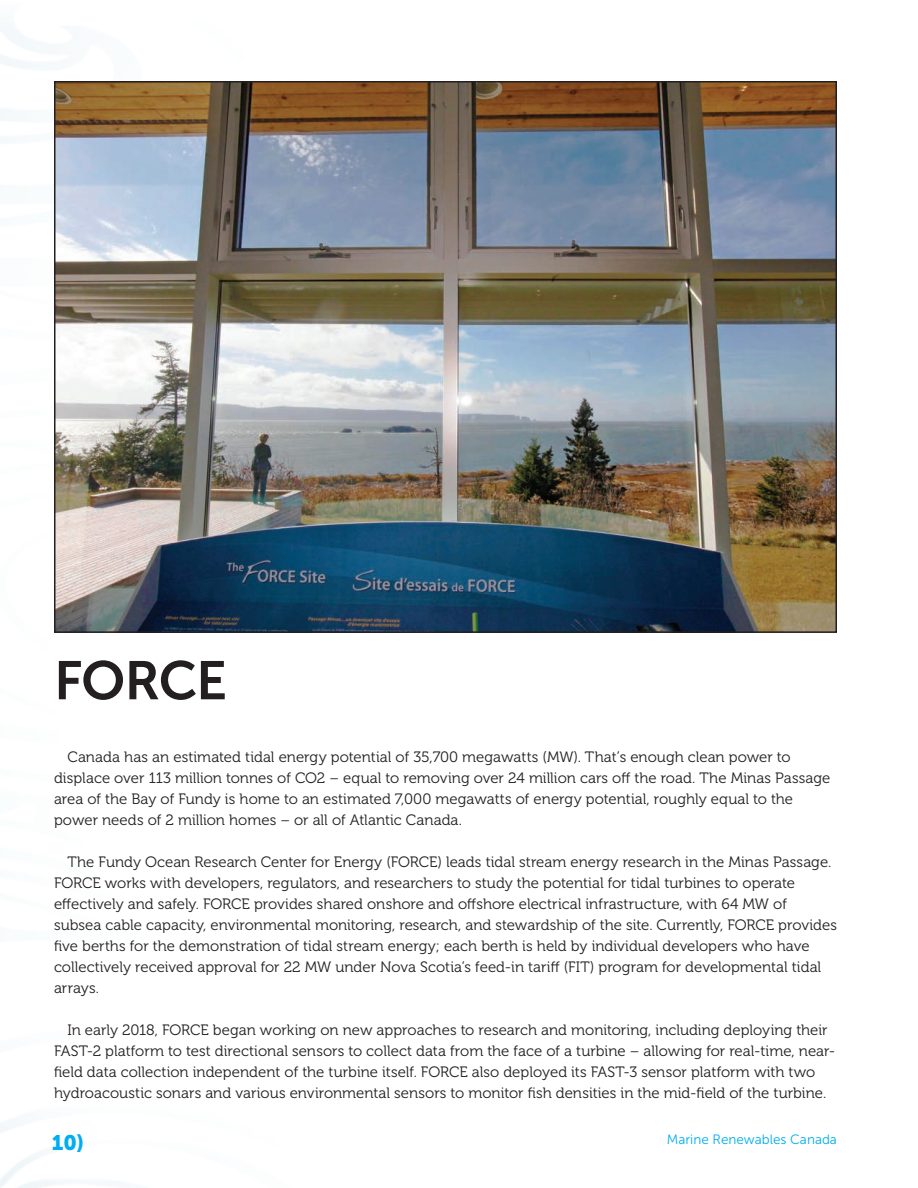
<style>
.page{position:relative;width:918px;height:1188px;background:#fff}
.page>*{position:absolute;margin:0;border:0;box-sizing:border-box;transform-origin:0 0}
.t1{font:54px "Museo Sans 700";letter-spacing:-.025em;color:#231f20}
.t2{font:21px "Museo Sans 900";color:#00aeef}
.t3{font:15px/21px "Museo 300";color:#231f20}
.t4{font:13.5px "Museo Sans 300";color:#00aeef}
</style>
<div class="page">
<img style="left:57px;top:84px;width:777px;height:546px">
<h1 class="t1" style="left:54px;top:651px;width:175px">FORCE</h1>
<p class="t3" style="left:54px;top:747px;width:778px;text-indent:14px">Canada has an estimated tidal energy potential of 35,700 megawatts (MW). That’s enough clean power to displace over 113 million tonnes of CO2 – equal to removing over 24 million cars off the road. The Minas Passage area of the Bay of Fundy is home to an estimated 7,000 megawatts of energy potential, roughly equal to the power needs of 2 million homes – or all of Atlantic Canada.</p>
<p class="t3" style="left:54px;top:852px;width:785px;text-indent:14px">The Fundy Ocean Research Center for Energy (FORCE) leads tidal stream energy research in the Minas Passage.<br>FORCE works with developers, regulators, and researchers to study the potential for tidal turbines to operate effectively and safely. FORCE provides shared onshore and offshore electrical infrastructure, with 64 MW of subsea cable capacity, environmental monitoring, research, and stewardship of the site. Currently, FORCE provides five berths for the demonstration of tidal stream energy; each berth is held by individual developers who have collectively received approval for 22 MW under Nova Scotia’s feed-in tariff (FIT) program for developmental tidal arrays.</p>
<p class="t3" style="left:54px;top:1020px;width:783px;text-indent:14px">In early 2018, FORCE began working on new approaches to research and monitoring, including deploying their FAST-2 platform to test directional sensors to collect data from the face of a turbine – allowing for real-time, near&shy;field data collection independent of the turbine itself. FORCE also deployed its FAST-3 sensor platform with two hydroacoustic sonars and various environmental sensors to monitor fish densities in the mid-field of the turbine.</p>
<h2 class="t2" style="left:52px;top:1130px;width:34px">10)</h2>
<p class="t4" style="left:667px;top:1132px;width:172px">Marine Renewables Canada</p>
</div>
